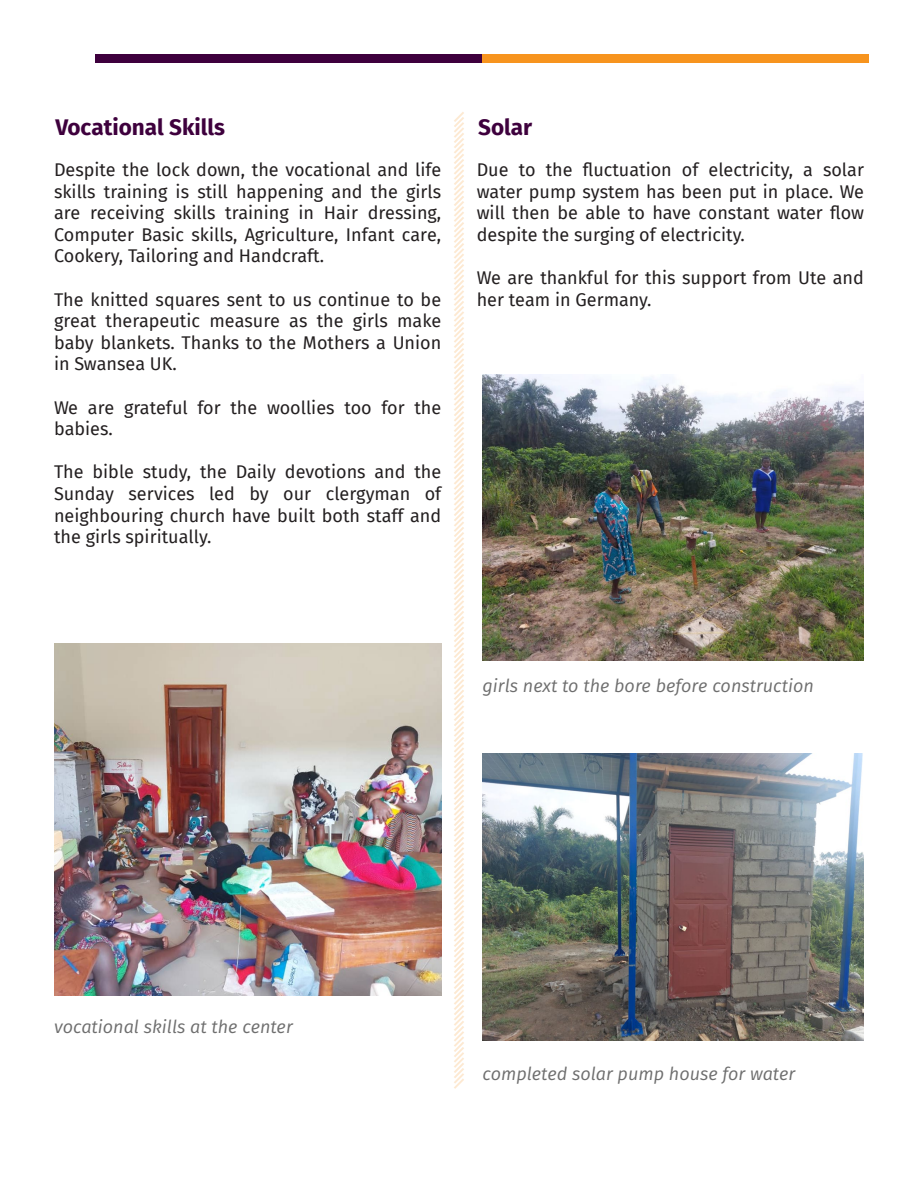
<style>
.page{position:relative;width:918px;height:1188px;background:#fff}
.page>*{position:absolute;margin:0;border:0;box-sizing:border-box;transform-origin:0 0}
.t1{font:700 22.5px "Fira Sans";color:#3e003d}
.baseWakisa{font:18px/21.6px "Fira Sans";color:#231f20;text-align:justify}
.t2{font:italic 18px "Fira Sans";color:#6e6e6e}
</style>
<div class="page">
<div style="left:95px;top:54px;width:387px;height:8px;background:#3e003d"></div>
<div style="left:482px;top:54px;width:387px;height:8px;background:#f7941e"></div>
<img style="left:483px;top:754px;width:381px;height:286px">
<svg style="left:454px;top:112px;width:10px;height:977px"></svg>
<img style="left:54px;top:644px;width:387px;height:352px">
<img style="left:483px;top:374px;width:381px;height:286px">
<p class="t1" style="left:56px;top:108px;width:171px">Vocational Skills</p>
<p class="t1" style="left:478px;top:108px;width:56px">Solar</p>
<p class="baseWakisa" style="left:54px;top:159px;width:389px">Despite the lock down, the vocational and life skills training is still happening and the girls are receiving skills training in Hair dressing, Computer Basic skills, Agriculture, Infant care, Cookery, Tailoring and Handcraft.</p>
<p class="baseWakisa" style="left:54px;top:288px;width:389px">The knitted squares sent to us continue to be great therapeutic measure as the girls make baby blankets. Thanks to the Mothers a Union in Swansea UK.</p>
<p class="baseWakisa" style="left:54px;top:396px;width:389px">We are grateful for the woollies too for the babies.</p>
<p class="baseWakisa" style="left:54px;top:461px;width:389px">The bible study, the Daily devotions and the Sunday services led by our clergyman of neighbouring church have built both staff and the girls spiritually.</p>
<p class="baseWakisa" style="left:477px;top:159px;width:389px">Due to the fluctuation of electricity, a solar water pump system has been put in place. We will then be able to have constant water flow despite the surging of electricity.</p>
<p class="baseWakisa" style="left:477px;top:267px;width:389px">We are thankful for this support from Ute and her team in Germany.</p>
<p class="t2" style="left:483px;top:672px;width:333px">girls next to the bore before construction</p>
<p class="t2" style="left:54px;top:1013px;width:240px">vocational skills at the center</p>
<p class="t2" style="left:483px;top:1060px;width:314px">completed solar pump house for water</p>
</div>
